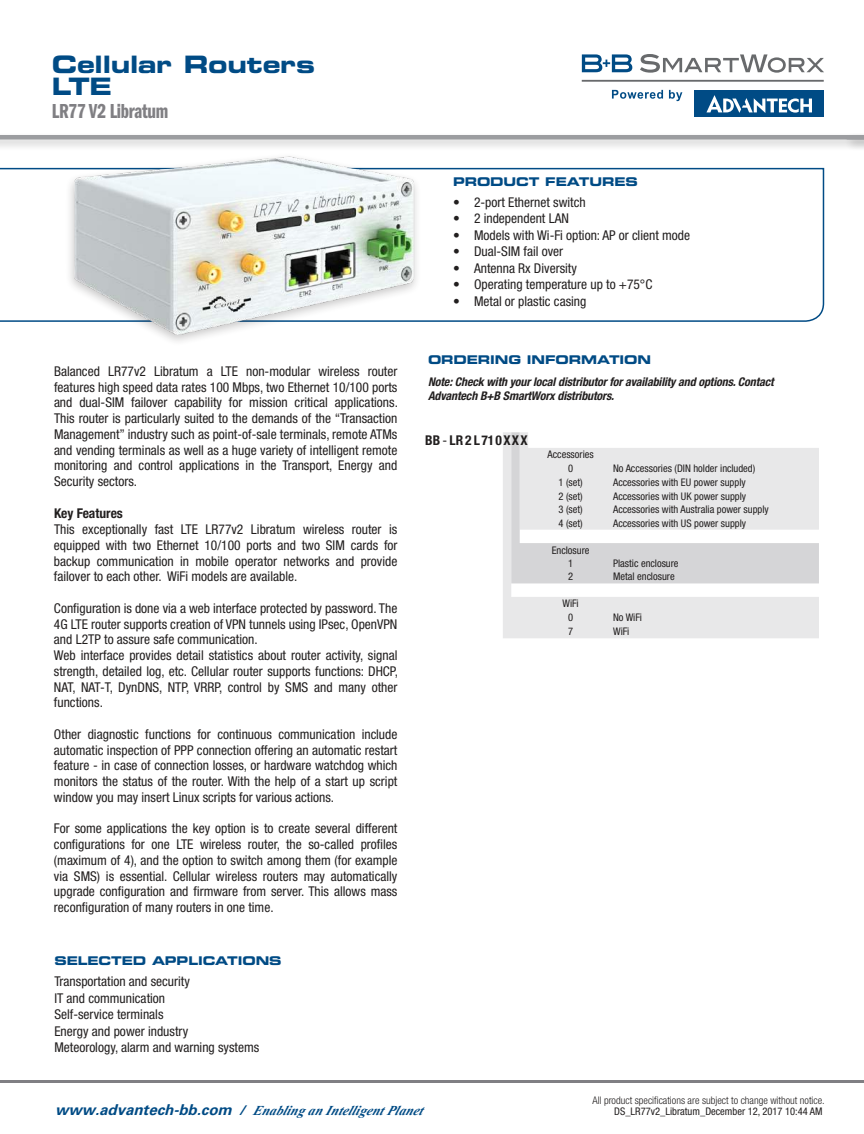
<style>
.page{position:relative;width:864px;height:1134px;background:#fff}
.page>*{position:absolute;margin:0;border:0;box-sizing:border-box;transform-origin:0 0}
.t1{font:24px/22.5px "Eurostile LT Std Bold Ex 2";letter-spacing:-.01em;color:#004b85}
.t2{font:21px "ITC Franklin Gothic Std Dm Cp";letter-spacing:-.015em;color:#807f83}
.t3{font:condensed 13.5px/15.8px "Helvetica Neue LT Std";color:#221f1f;text-align:justify}
.t4{font:italic 700 13.5px "Times New Roman";color:#004b85}
.t5{font:700 condensed 13.5px "Helvetica Neue LT Std";letter-spacing:.09em;color:#221f1f}
.t6{font:700 condensed 13.5px "Helvetica Neue LT Std";color:#221f1f}
.t7{font:italic 700 condensed 12px/13.5px "Helvetica Neue LT Std";letter-spacing:-.01em;color:#221f1f}
.t8{font:12px "Eurostile LT Std Bold Ex 2";letter-spacing:-.01em;color:#004b85}
.t9{font:condensed 10.5px/13.5px "Helvetica Neue LT Std";color:#221f1f;text-align:center}
.t10{font:300 condensed 10.5px "Helvetica Neue LT Std";color:#221f1f}
.s1{font-weight:400}
.s2{font-family:"Univers LT Std";font-size:15px}
.s3{font-family:"Univers LT Std"}
</style>
<div class="page">
<hr style="left:0;top:1080px;width:864px;height:3px;background:#807f83">
<div style="left:694px;top:90px;width:130px;height:26px;background:#004b85"></div>
<svg style="left:706px;top:95px;width:106px;height:18px"></svg>
<svg style="left:582px;top:54px;width:50px;height:18px"></svg>
<svg style="left:640px;top:54px;width:184px;height:19px"></svg>
<hr style="left:582px;top:80px;width:242px;height:2px;background:#686a6c">
<svg style="left:612px;top:90px;width:51px;height:9px"></svg>
<svg style="left:669px;top:90px;width:13px;height:11px"></svg>
<div style="left:0;top:132px;width:864px;height:20px;background:#221f1f;opacity:.25"></div>
<hr style="left:0;top:135px;width:864px;height:4px;background:#9c9da0">
<div style="left:844px;top:132px;width:20px;height:20px;background:#221f1f;opacity:.25"></div>
<hr style="left:847px;top:135px;width:17px;height:4px;background:#9c9da0">
<svg style="left:0;top:167px;width:825px;height:155px"></svg>
<img style="left:51px;top:132px;width:387px;height:210px">
<svg style="left:503px;top:432px;width:316px;height:206px;fill:#e8e8e9"></svg>
<svg style="left:511px;top:432px;width:308px;height:151px;fill:#e8e8e9"></svg>
<h1 class="t1" style="left:52px;top:53px;width:265px">Cellular Routers<br>LTE</h1>
<h2 class="t2" style="left:52px;top:98px;width:118px">LR77 V2 Libratum</h2>
<p class="t3" style="left:54px;top:364px;width:345px">Balanced LR77v2 Libratum a LTE non-modular wireless router features high speed data rates 100 Mbps, two Ethernet 10/100 ports and dual-SIM failover capability for mission critical applications.<br>This router is particularly suited to the demands of the “Transaction Management” industry such as point-of-sale terminals, remote ATMs and vending terminals as well as a huge variety of intelligent remote monitoring and control applications in the Transport, Energy and Security sectors.</p>
<p class="t6" style="left:54px;top:508px;width:70px">Key Features</p>
<p class="t3" style="left:54px;top:522px;width:345px">This exceptionally fast LTE LR77v2 Libratum wireless router is equipped with two Ethernet 10/100 ports and two SIM cards for backup communication in mobile operator networks and provide failover to each other. WiFi models are available.</p>
<p class="t3" style="left:54px;top:601px;width:345px;text-align:left">Configuration is done via a web interface protected by password. The 4G LTE router supports creation of VPN tunnels using IPsec, OpenVPN and L2TP to assure safe communication.<br>Web interface provides detail statistics about router activity, signal strength, detailed log, etc. Cellular router supports functions: DHCP, NAT, NAT-T, DynDNS, NTP, VRRP, control by SMS and many other functions.</p>
<p class="t3" style="left:54px;top:727px;width:345px">Other diagnostic functions for continuous communication include automatic inspection of PPP connection offering an automatic restart feature - in case of connection losses, or hardware watchdog which monitors the status of the router. With the help of a start up script window you may insert Linux scripts for various actions.</p>
<p class="t3" style="left:54px;top:822px;width:345px">For some applications the key option is to create several different configurations for one LTE wireless router, the so-called profiles (maximum of 4), and the option to switch among them (for example via SMS) is essential. Cellular wireless routers may automatically upgrade configuration and firmware from server. This allows mass reconfiguration of many routers in one time.</p>
<p class="t8" style="left:54px;top:954px;width:229px">SELECTED APPLICATIONS</p>
<p class="t3" style="left:54px;top:975px;width:206px;line-height:16.5px;text-align:left">Transportation and security<br>IT and communication<br>Self-service terminals<br>Energy and power industry<br>Meteorology, alarm and warning systems</p>
<p class="t8" style="left:453px;top:175px;width:186px">PRODUCT FEATURES</p>
<p class="t3" style="left:453px;top:195px;width:134px">• 2-port Ethernet switch</p>
<p class="t3" style="left:453px;top:212px;width:117px">• 2 independent LAN</p>
<p class="t3" style="left:453px;top:228px;width:239px">• Models with Wi-Fi option: AP or client mode</p>
<p class="t3" style="left:453px;top:245px;width:112px">• Dual-SIM fail over</p>
<p class="t3" style="left:453px;top:261px;width:125px">• Antenna Rx Diversity</p>
<p class="t3" style="left:453px;top:278px;width:201px">• Operating temperature up to +75°C</p>
<p class="t3" style="left:453px;top:294px;width:135px">• Metal or plastic casing</p>
<p class="t8" style="left:428px;top:352px;width:225px">ORDERING INFORMATION</p>
<p class="t7" style="left:428px;top:376px;width:347px">Note: Check with your local distributor for availability and options. Contact<br>Advantech B+B SmartWorx distributors.</p>
<p class="t5" style="left:425px;top:435px;width:104px">BB<span class="s1">-</span>LR2L710XXX</p>
<p class="t9" style="left:548px;top:449px;width:48px;line-height:14px">Accessories<br>0</p>
<p class="t9" style="left:613px;top:463px;width:144px">No Accessories (DIN holder included)</p>
<p class="t9" style="left:558px;top:477px;width:26px">1 (set)</p>
<p class="t9" style="left:613px;top:477px;width:134px">Accessories with EU power supply</p>
<p class="t9" style="left:558px;top:490px;width:26px">2 (set)</p>
<p class="t9" style="left:613px;top:490px;width:135px">Accessories with UK power supply</p>
<p class="t9" style="left:558px;top:504px;width:26px">3 (set)</p>
<p class="t9" style="left:613px;top:504px;width:157px">Accessories with Australia power supply</p>
<p class="t9" style="left:558px;top:517px;width:26px">4 (set)</p>
<p class="t9" style="left:613px;top:517px;width:135px">Accessories with US power supply</p>
<p class="t9" style="left:552px;top:544px;width:39px">Enclosure<br>1</p>
<p class="t9" style="left:613px;top:557px;width:67px">Plastic enclosure</p>
<p class="t9" style="left:568px;top:571px;width:7px">2</p>
<p class="t9" style="left:613px;top:571px;width:63px">Metal enclosure</p>
<p class="t9" style="left:562px;top:598px;width:18px">WiFi<br>0</p>
<p class="t9" style="left:613px;top:611px;width:30px">No WiFi</p>
<p class="t9" style="left:568px;top:625px;width:7px">7</p>
<p class="t9" style="left:613px;top:625px;width:18px">WiFi</p>
<p class="t4" style="left:55px;top:1105px;width:369px"><span class="s2">www .advantech-bb.com</span> <span class="s3">/</span> Enabling an Intelligent Planet</p>
<p class="t10" style="left:592px;top:1096px;width:234px">All product specifications are subject to change without notice.</p>
<p class="t9" style="left:614px;top:1105px;width:210px">DS_LR77v2_Libratum_December 12, 2017 10:44 AM</p>
</div>
